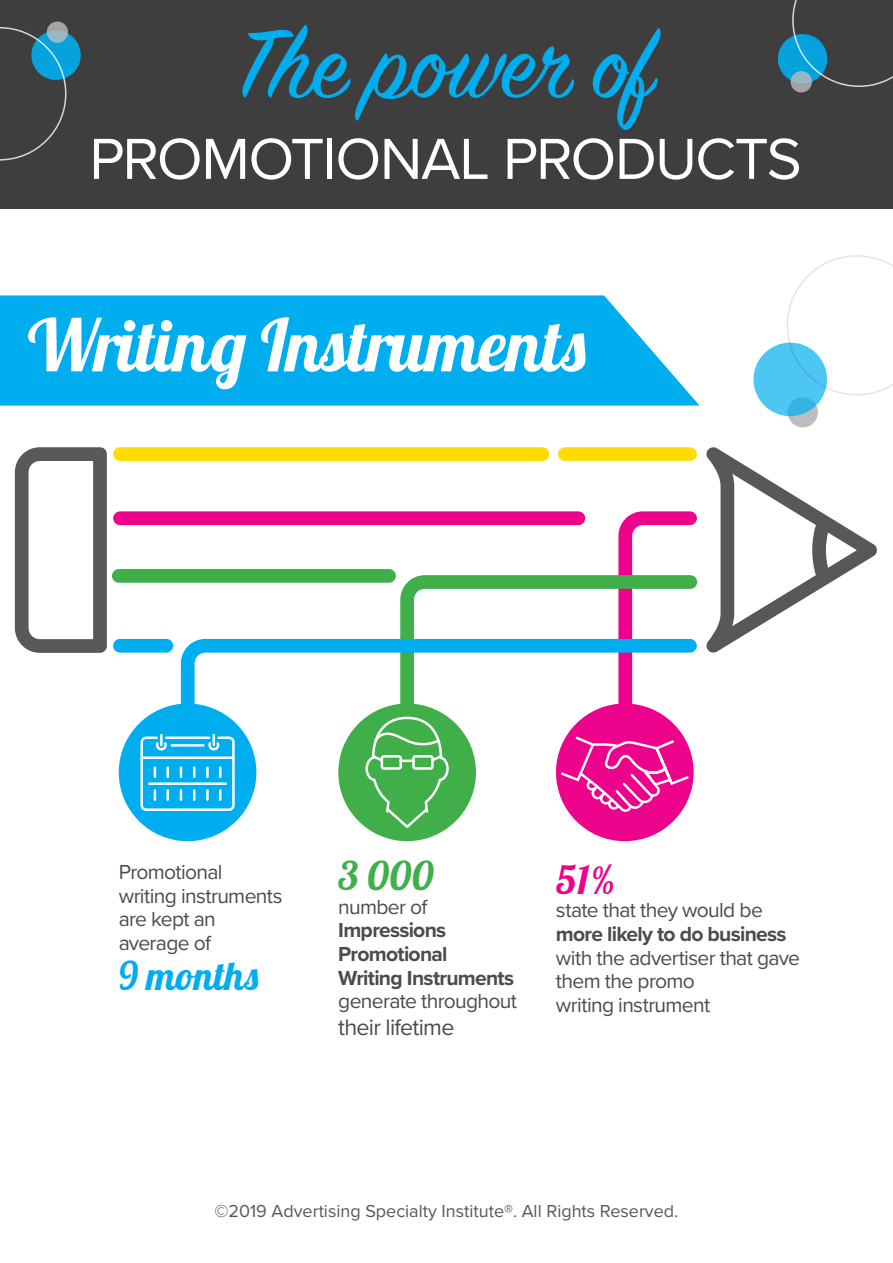
<style>
.page{position:relative;width:893px;height:1263px;background:#fff}
.page>*{position:absolute;margin:0;border:0;box-sizing:border-box;transform-origin:0 0}
.t1{font:108px "Sign Painter House Script";letter-spacing:-.005em;color:#00aeef}
.t2{font:72px "Lobster 1.4";letter-spacing:-.005em;color:#fff}
.t3{font:60px "Proxima Nova";letter-spacing:-.03em;color:#fff}
.t4{font:39.45px "Lobster 1.4";letter-spacing:.015em;color:#00aeef}
.t5{font:39.45px "Lobster 1.4";color:#40ae49}
.t6{font:39.45px "Lobster 1.4";color:#ed028c}
.t7{font:23.25px "Proxima Nova";letter-spacing:-.035em;color:#4b4c4d}
.t8{font:21px/23.7px "Proxima Nova";letter-spacing:-.03em;color:#4b4c4d}
.t9{font:700 21px/23.7px "Proxima Nova";letter-spacing:-.035em;color:#4b4c4d}
.t10{font:18px "Proxima Nova";color:#57585a}
</style>
<div class="page">
<div style="left:0;top:0;width:893px;height:208px;background:#3e3e3f"></div>
<div style="left:778px;top:34px;width:49px;height:49px;background:#06a2dd;border-radius:50%"></div>
<svg style="left:792px;top:0;width:101px;height:87px"></svg>
<svg style="left:791px;top:71px;width:21px;height:21px"></svg>
<div style="left:31px;top:31px;width:50px;height:49px;background:#06a2dd;border-radius:50%"></div>
<svg style="left:0;top:27px;width:66px;height:134px"></svg>
<svg style="left:47px;top:22px;width:21px;height:21px"></svg>
<div style="left:113px;top:447px;width:436px;height:14px;background:#ffdc01;border-radius:7px"></div>
<div style="left:113px;top:639px;width:60px;height:14px;background:#00aeef;border-radius:7px"></div>
<svg style="left:706px;top:447px;width:171px;height:206px"></svg>
<svg style="left:15px;top:447px;width:92px;height:206px"></svg>
<div style="left:113px;top:511px;width:472px;height:14px;background:#ed028c;border-radius:7px"></div>
<div style="left:112px;top:569px;width:284px;height:14px;background:#40ae49;border-radius:7px"></div>
<svg style="left:365px;top:575px;width:193px;height:64px"></svg>
<svg style="left:146px;top:639px;width:412px;height:153px"></svg>
<svg style="left:0;top:295px;width:699px;height:111px;background:#13b4f0"></svg>
<div style="left:119px;top:703px;width:137px;height:138px;background:#00aeef;border-radius:50%"></div>
<svg style="left:140px;top:733px;width:95px;height:78px"></svg>
<div style="left:338px;top:703px;width:138px;height:138px;background:#40ae49;border-radius:50%"></div>
<svg style="left:364px;top:715px;width:86px;height:115px"></svg>
<div style="left:556px;top:703px;width:138px;height:138px;background:#ed028c;border-radius:50%"></div>
<svg style="left:558px;top:511px;width:139px;height:304px"></svg>
<div style="left:558px;top:447px;width:139px;height:14px;background:#ffdc01;border-radius:7px"></div>
<div style="left:788px;top:397px;width:30px;height:30px;background:#bcbdc0;border-radius:50%"></div>
<svg style="left:753px;top:343px;width:74px;height:73px;background:#4cc3f0"></svg>
<svg style="left:787px;top:255px;width:106px;height:140px"></svg>
<p class="t1" style="left:237px;top:-2px;width:418px">The power of</p>
<p class="t3" style="left:89px;top:114px;width:714px">PROMOTIONAL PRODUCTS</p>
<p class="t2" style="left:28px;top:299px;width:559px">Writing Instruments</p>
<p class="t8" style="left:119px;top:859px;width:105px">Promotional</p>
<p class="t8" style="left:119px;top:883px;width:165px">writing instruments are kept an average of</p>
<p class="t4" style="left:119px;top:950px;width:141px">9 months</p>
<p class="t5" style="left:338px;top:850px;width:97px">3 000</p>
<p class="t8" style="left:338px;top:894px;width:91px">number of</p>
<p class="t9" style="left:338px;top:918px;width:177px">Impressions<br>Promotional<br>Writing Instruments</p>
<p class="t8" style="left:338px;top:989px;width:180px">generate throughout</p>
<p class="t7" style="left:338px;top:1009px;width:118px">their lifetime</p>
<p class="t6" style="left:556px;top:854px;width:60px">51%</p>
<p class="t8" style="left:556px;top:897px;width:208px">state that they would be</p>
<p class="t9" style="left:556px;top:921px;width:232px">more likely to do business</p>
<p class="t8" style="left:556px;top:945px;width:245px">with the advertiser that gave</p>
<p class="t8" style="left:556px;top:968px;width:156px">them the promo writing instrument</p>
<p class="t10" style="left:215px;top:1197px;width:465px">©2019 Advertising Specialty Institute®. All Rights Reserved.</p>
</div>
